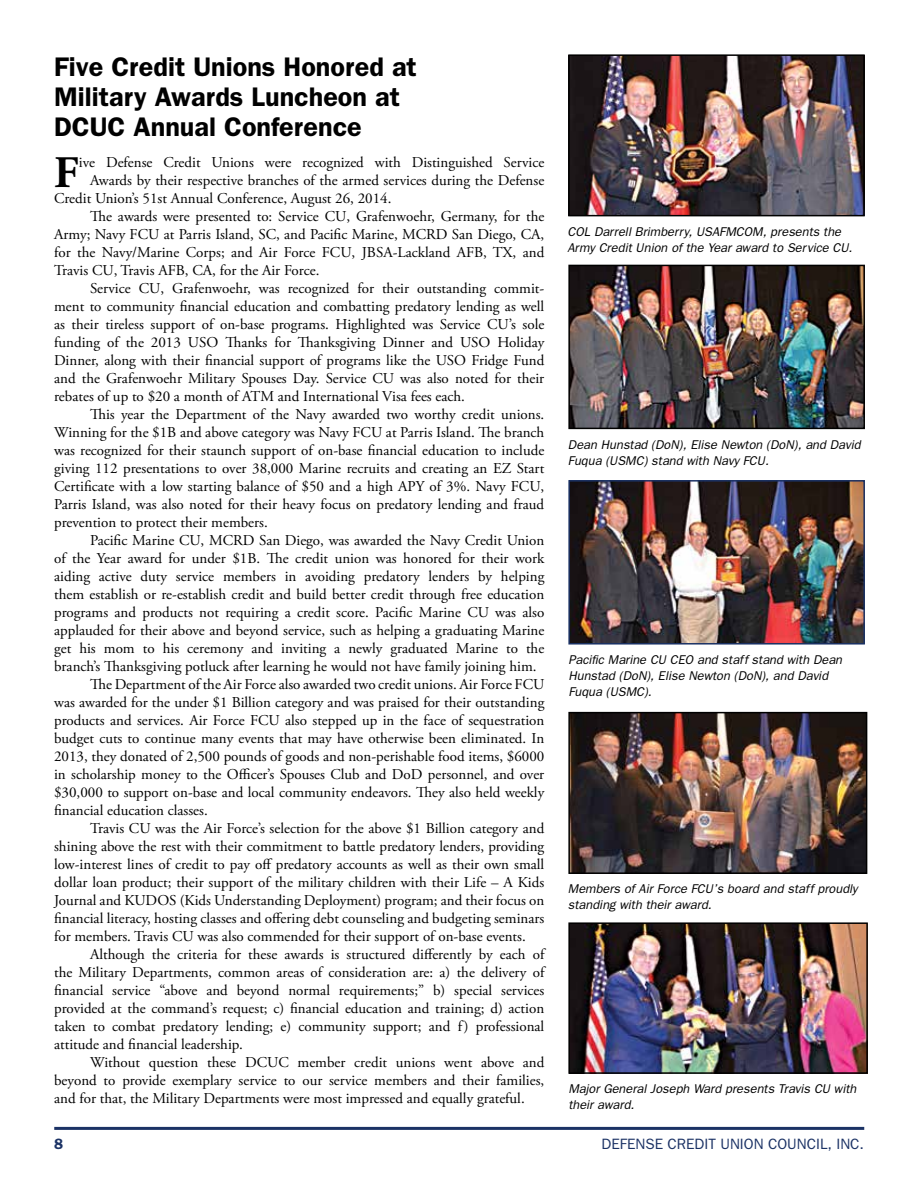
<style>
.page{position:relative;width:918px;height:1188px;background:#fff}
.page>*{position:absolute;margin:0;border:0;box-sizing:border-box;transform-origin:0 0}
.t1{font:700 45px "Adobe Garamond Pro";color:#000}
.t2{font:600 27px/30px "Franklin Gothic";color:#000}
.t3{font:15px "Adobe Garamond Pro";color:#000}
.t4{font:15px "Franklin Gothic";color:#1b3265}
.t5{font:600 15px "Franklin Gothic";color:#1b3265}
.t6{font:italic 12.75px/15.8px "Franklin Gothic";color:#000}
</style>
<div class="page">
<hr style="left:54px;top:1127px;width:810px;height:3px;background:#1b3265">
<img style="left:571px;top:925px;width:294px;height:146px">
<div style="left:568px;top:922px;width:300px;height:152px;border:2px solid #000"></div>
<img style="left:571px;top:57px;width:291px;height:156px">
<div style="left:568px;top:54px;width:297px;height:162px;border:2px solid #000"></div>
<img style="left:571px;top:483px;width:291px;height:159px">
<div style="left:568px;top:480px;width:297px;height:165px;border:2px solid #1b3265"></div>
<img style="left:571px;top:268px;width:291px;height:158px">
<div style="left:568px;top:265px;width:297px;height:164px;border:2px solid #000"></div>
<img style="left:571px;top:715px;width:293px;height:156px">
<div style="left:568px;top:712px;width:299px;height:162px;border:2px solid #000"></div>
<h2 class="t2" style="left:54px;top:51px;width:364px">Five Credit Unions Honored at<br>Military Awards Luncheon at<br>DCUC Annual Conference</h2>
<h1 class="t1" style="left:54px;top:146px;width:26px">F</h1>
<p class="t3" style="left:79px;top:153px;width:467px">ive Defense Credit Unions were recognized with Distinguished Service</p>
<p class="t3" style="left:90px;top:171px;width:456px">Awards by their respective branches of the armed services during the Defense</p>
<p class="t3" style="left:54px;top:189px;width:339px">Credit Union’s 51st Annual Conference, August 26, 2014.</p>
<p class="t3" style="left:90px;top:207px;width:456px">The awards were presented to: Service CU, Grafenwoehr, Germany, for the</p>
<p class="t3" style="left:54px;top:225px;width:492px">Army; Navy FCU at Parris Island, SC, and Pacific Marine, MCRD San Diego, CA,</p>
<p class="t3" style="left:54px;top:243px;width:492px">for the Navy/Marine Corps; and Air Force FCU, JBSA-Lackland AFB, TX, and</p>
<p class="t3" style="left:54px;top:261px;width:267px">Travis CU, Travis AFB, CA, for the Air Force.</p>
<p class="t3" style="left:90px;top:279px;width:456px">Service CU, Grafenwoehr, was recognized for their outstanding commit-</p>
<p class="t3" style="left:54px;top:297px;width:492px">ment to community financial education and combatting predatory lending as well</p>
<p class="t3" style="left:54px;top:315px;width:492px">as their tireless support of on-base programs. Highlighted was Service CU’s sole</p>
<p class="t3" style="left:54px;top:333px;width:492px">funding of the 2013 USO Thanks for Thanksgiving Dinner and USO Holiday</p>
<p class="t3" style="left:54px;top:351px;width:492px">Dinner, along with their financial support of programs like the USO Fridge Fund</p>
<p class="t3" style="left:54px;top:369px;width:492px">and the Grafenwoehr Military Spouses Day. Service CU was also noted for their</p>
<p class="t3" style="left:54px;top:387px;width:412px">rebates of up to $20 a month of ATM and International Visa fees each.</p>
<p class="t3" style="left:90px;top:405px;width:456px">This year the Department of the Navy awarded two worthy credit unions.</p>
<p class="t3" style="left:54px;top:423px;width:492px">Winning for the $1B and above category was Navy FCU at Parris Island. The branch</p>
<p class="t3" style="left:54px;top:441px;width:492px">was recognized for their staunch support of on-base financial education to include</p>
<p class="t3" style="left:54px;top:459px;width:492px">giving 112 presentations to over 38,000 Marine recruits and creating an EZ Start</p>
<p class="t3" style="left:54px;top:477px;width:492px">Certificate with a low starting balance of $50 and a high APY of 3%. Navy FCU,</p>
<p class="t3" style="left:54px;top:495px;width:492px">Parris Island, was also noted for their heavy focus on predatory lending and fraud</p>
<p class="t3" style="left:54px;top:513px;width:215px">prevention to protect their members.</p>
<p class="t3" style="left:90px;top:531px;width:456px">Pacific Marine CU, MCRD San Diego, was awarded the Navy Credit Union</p>
<p class="t3" style="left:54px;top:549px;width:492px">of the Year award for under $1B. The credit union was honored for their work</p>
<p class="t3" style="left:54px;top:567px;width:492px">aiding active duty service members in avoiding predatory lenders by helping</p>
<p class="t3" style="left:54px;top:585px;width:492px">them establish or re-establish credit and build better credit through free education</p>
<p class="t3" style="left:54px;top:603px;width:492px">programs and products not requiring a credit score. Pacific Marine CU was also</p>
<p class="t3" style="left:54px;top:621px;width:492px">applauded for their above and beyond service, such as helping a graduating Marine</p>
<p class="t3" style="left:54px;top:639px;width:492px">get his mom to his ceremony and inviting a newly graduated Marine to the</p>
<p class="t3" style="left:54px;top:657px;width:484px">branch’s Thanksgiving potluck after learning he would not have family joining him.</p>
<p class="t3" style="left:90px;top:675px;width:456px">The Department of the Air Force also awarded two credit unions. Air Force FCU</p>
<p class="t3" style="left:54px;top:693px;width:492px">was awarded for the under $1 Billion category and was praised for their outstanding</p>
<p class="t3" style="left:54px;top:711px;width:492px">products and services. Air Force FCU also stepped up in the face of sequestration</p>
<p class="t3" style="left:54px;top:729px;width:492px">budget cuts to continue many events that may have otherwise been eliminated. In</p>
<p class="t3" style="left:54px;top:747px;width:492px">2013, they donated of 2,500 pounds of goods and non-perishable food items, $6000</p>
<p class="t3" style="left:54px;top:765px;width:492px">in scholarship money to the Officer’s Spouses Club and DoD personnel, and over</p>
<p class="t3" style="left:54px;top:783px;width:492px">$30,000 to support on-base and local community endeavors. They also held weekly</p>
<p class="t3" style="left:54px;top:801px;width:155px">financial education classes.</p>
<p class="t3" style="left:90px;top:819px;width:456px">Travis CU was the Air Force’s selection for the above $1 Billion category and</p>
<p class="t3" style="left:54px;top:837px;width:492px">shining above the rest with their commitment to battle predatory lenders, providing</p>
<p class="t3" style="left:54px;top:855px;width:492px">low-interest lines of credit to pay off predatory accounts as well as their own small</p>
<p class="t3" style="left:54px;top:873px;width:492px">dollar loan product; their support of the military children with their Life – A Kids</p>
<p class="t3" style="left:54px;top:891px;width:492px">Journal and KUDOS (Kids Understanding Deployment) program; and their focus on</p>
<p class="t3" style="left:54px;top:909px;width:492px">financial literacy, hosting classes and offering debt counseling and budgeting seminars</p>
<p class="t3" style="left:54px;top:927px;width:473px">for members. Travis CU was also commended for their support of on-base events.</p>
<p class="t3" style="left:90px;top:945px;width:456px">Although the criteria for these awards is structured differently by each of</p>
<p class="t3" style="left:54px;top:963px;width:492px">the Military Departments, common areas of consideration are: a) the delivery of</p>
<p class="t3" style="left:54px;top:981px;width:492px">financial service “above and beyond normal requirements;” b) special services</p>
<p class="t3" style="left:54px;top:999px;width:492px">provided at the command’s request; c) financial education and training; d) action</p>
<p class="t3" style="left:54px;top:1017px;width:492px">taken to combat predatory lending; e) community support; and f) professional</p>
<p class="t3" style="left:54px;top:1035px;width:190px">attitude and financial leadership.</p>
<p class="t3" style="left:90px;top:1053px;width:456px">Without question these DCUC member credit unions went above and</p>
<p class="t3" style="left:54px;top:1071px;width:492px">beyond to provide exemplary service to our service members and their families,</p>
<p class="t3" style="left:54px;top:1089px;width:472px">and for that, the Military Departments were most impressed and equally grateful.</p>
<p class="t6" style="left:567px;top:224px;width:286px">COL Darrell Brimberry, USAFMCOM, presents the<br>Army Credit Union of the Year award to Service CU.</p>
<p class="t6" style="left:568px;top:436px;width:294px">Dean Hunstad (DoN), Elise Newton (DoN), and David<br>Fuqua (USMC) stand with Navy FCU.</p>
<p class="t6" style="left:568px;top:652px;width:275px">Pacific Marine CU CEO and staff stand with Dean<br>Hunstad (DoN), Elise Newton (DoN), and David<br>Fuqua (USMC).</p>
<p class="t6" style="left:568px;top:881px;width:291px">Members of Air Force FCU’s board and staff proudly standing with their award.</p>
<p class="t6" style="left:568px;top:1081px;width:290px">Major General Joseph Ward presents Travis CU with their award.</p>
<p class="t5" style="left:54px;top:1135px;width:10px">8</p>
<p class="t4" style="left:602px;top:1135px;width:264px">DEFENSE CREDIT UNION COUNCIL, INC.</p>
</div>
